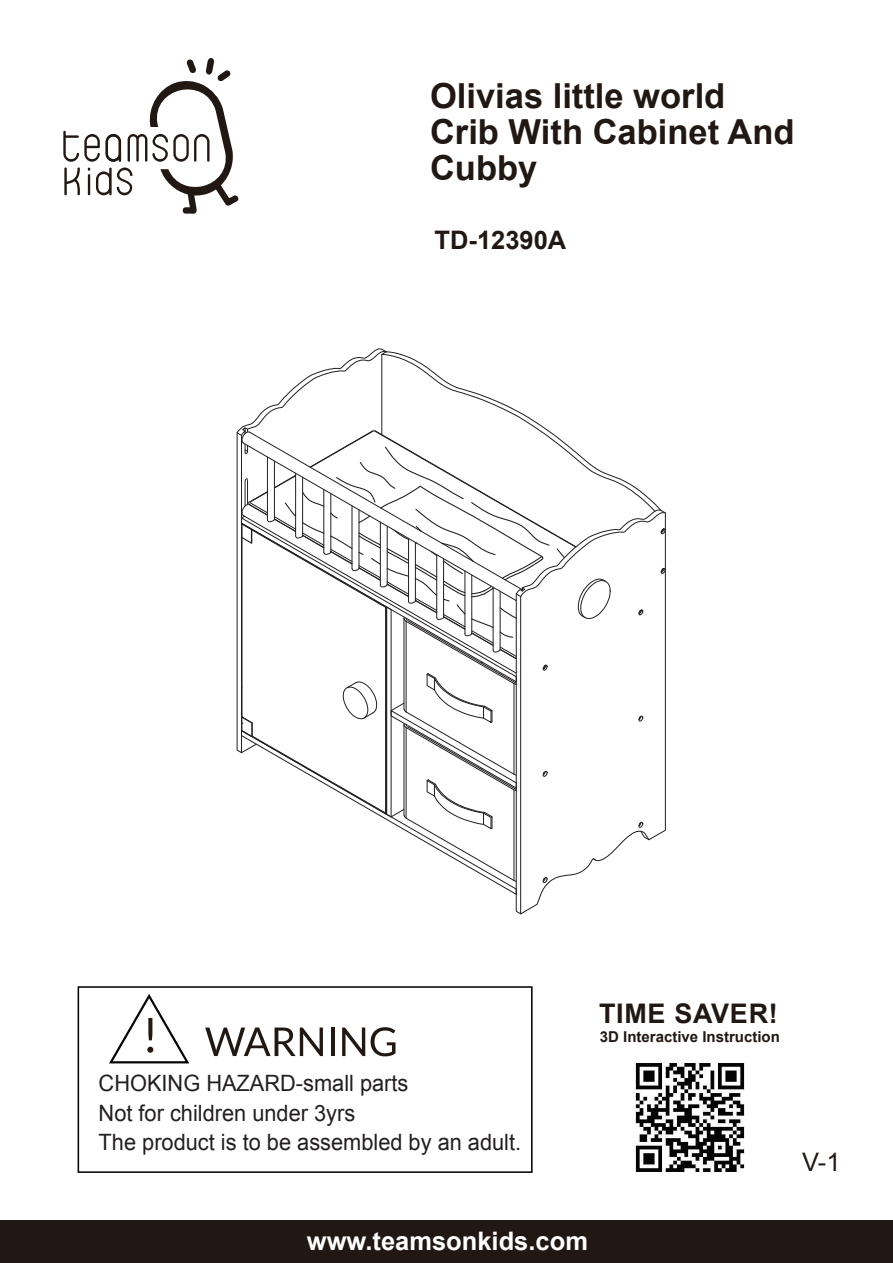
<style>
.page{position:relative;width:893px;height:1263px;background:#fff}
.page>*{position:absolute;margin:0;border:0;box-sizing:border-box;transform-origin:0 0}
.t1{font:700 34.5px/36px "Arial";color:#211814}
.t2{font:700 27px "Arial";letter-spacing:.025em;color:#211814}
.t3{font:700 25.5px "Arial";color:#fff}
.t4{font:700 25.5px "Arial";color:#211814}
.t5{font:25.5px "Arial";color:#211814}
.t6{font:22.5px/29.7px "Arial";color:#231f20}
.t7{font:700 15px "Arial";color:#211814}
</style>
<div class="page">
<img style="left:635px;top:1062px;width:109px;height:110px">
<div style="left:0;top:1220px;width:893px;height:43px;background:#211814"></div>
<svg style="left:236px;top:348px;width:430px;height:567px"></svg>
<svg style="left:63px;top:58px;width:175px;height:156px"></svg>
<div style="left:78px;top:986px;width:455px;height:187px;border:2px solid #070304"></div>
<svg style="left:205px;top:1027px;width:118px;height:29px"></svg>
<hr style="left:331px;top:1027px;width:3px;height:29px;background:#211814">
<svg style="left:342px;top:1027px;width:23px;height:29px"></svg>
<svg style="left:371px;top:1027px;width:24px;height:29px"></svg>
<svg style="left:109px;top:994px;width:81px;height:70px"></svg>
<h1 class="t1" style="left:430px;top:78px;width:366px">Olivias little world<br>Crib With Cabinet And<br>Cubby</h1>
<p class="t4" style="left:434px;top:223px;width:133px">TD-12390A</p>
<p class="t6" style="left:99px;top:1068px;width:311px">CHOKING HAZARD-small parts<br>Not for children under 3yrs</p>
<p class="t6" style="left:99px;top:1128px;width:424px">The product is to be assembled by an adult.</p>
<p class="t2" style="left:599px;top:996px;width:180px">TIME SAVER!</p>
<p class="t7" style="left:600px;top:1026px;width:182px">3D Interactive Instruction</p>
<p class="t5" style="left:802px;top:1145px;width:40px">V-1</p>
<p class="t3" style="left:307px;top:1223px;width:283px">www.teamsonkids.com</p>
</div>
